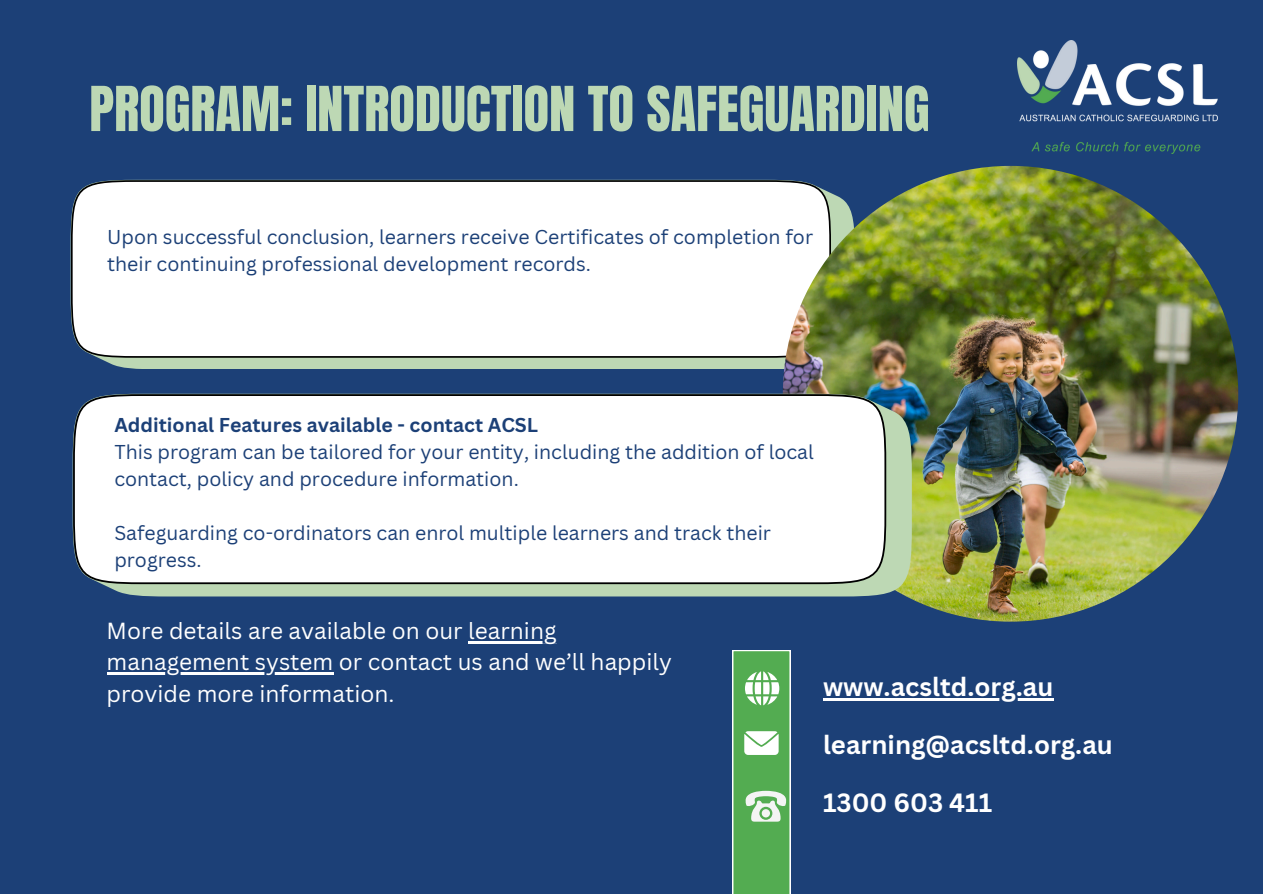
<style>
.page{position:relative;width:1263px;height:894px;background:#fff}
.page>*{position:absolute;margin:0;border:0;box-sizing:border-box;transform-origin:0 0}
.t1{font:52.65px "Anton";color:#bdd8b4}
.t2{font:700 25.65px "Canva Sans";color:#fff}
.t3{font:22.65px/31.5px "Canva Sans";color:#fff}
.t4{font:19.5px/27px "Canva Sans";color:#1c4077}
.t5{font:700 19.5px "Canva Sans";color:#1c4077}
</style>
<div class="page">
<div style="left:0;top:0;width:1263px;height:893px;background:#1c4077"></div>
<img style="left:1017px;top:41px;width:200px;height:112px">
<svg style="left:71px;top:180px;width:784px;height:189px;background:#a0b7a6"></svg>
<div style="left:72px;top:181px;width:758px;height:176px;background:#fff;border-radius:65px"></div>
<div style="left:71px;top:180px;width:760px;height:177px;border:2px solid #000;border-radius:65px"></div>
<img style="left:783px;top:166px;width:455px;height:455px;border-radius:50%">
<svg style="left:73px;top:393px;width:839px;height:203px;background:#a7bfab"></svg>
<div style="left:74px;top:395px;width:811px;height:188px;background:#fff;border-radius:69px"></div>
<div style="left:73px;top:394px;width:813px;height:190px;border:2px solid #000;border-radius:69px"></div>
<hr style="left:468px;top:640px;width:88px;height:3px;background:#fff">
<hr style="left:107px;top:672px;width:226px;height:2px;background:#fff">
<hr style="left:823px;top:698px;width:230px;height:2px;background:#fff">
<svg style="left:732px;top:650px;width:58px;height:243px;background:#72ba70"></svg>
<p class="t1" style="left:89px;top:71px;width:842px">PROGRAM: INTRODUCTION TO SAFEGUARDING</p>
<p class="t4" style="left:107px;top:223px;width:707px">Upon successful conclusion, learners receive Certificates of completion for their continuing professional development records.</p>
<p class="t5" style="left:114px;top:410px;width:425px">Additional Features available - contact ACSL</p>
<p class="t4" style="left:114px;top:437px;width:701px">This program can be tailored for your entity, including the addition of local contact, policy and procedure information.</p>
<p class="t4" style="left:114px;top:518px;width:658px">Safeguarding co-ordinators can enrol multiple learners and track their progress.</p>
<p class="t3" style="left:107px;top:614px;width:451px">More details are available on our learning</p>
<p class="t3" style="left:107px;top:645px;width:567px">management system or contact us and we’ll happily provide more information.</p>
<h3 class="t2" style="left:823px;top:668px;width:232px">www.acsltd.org.au</h3>
<p class="t2" style="left:823px;top:726px;width:291px">learning@acsltd.org.au</p>
<p class="t2" style="left:823px;top:784px;width:171px">1300 603 411</p>
</div>
